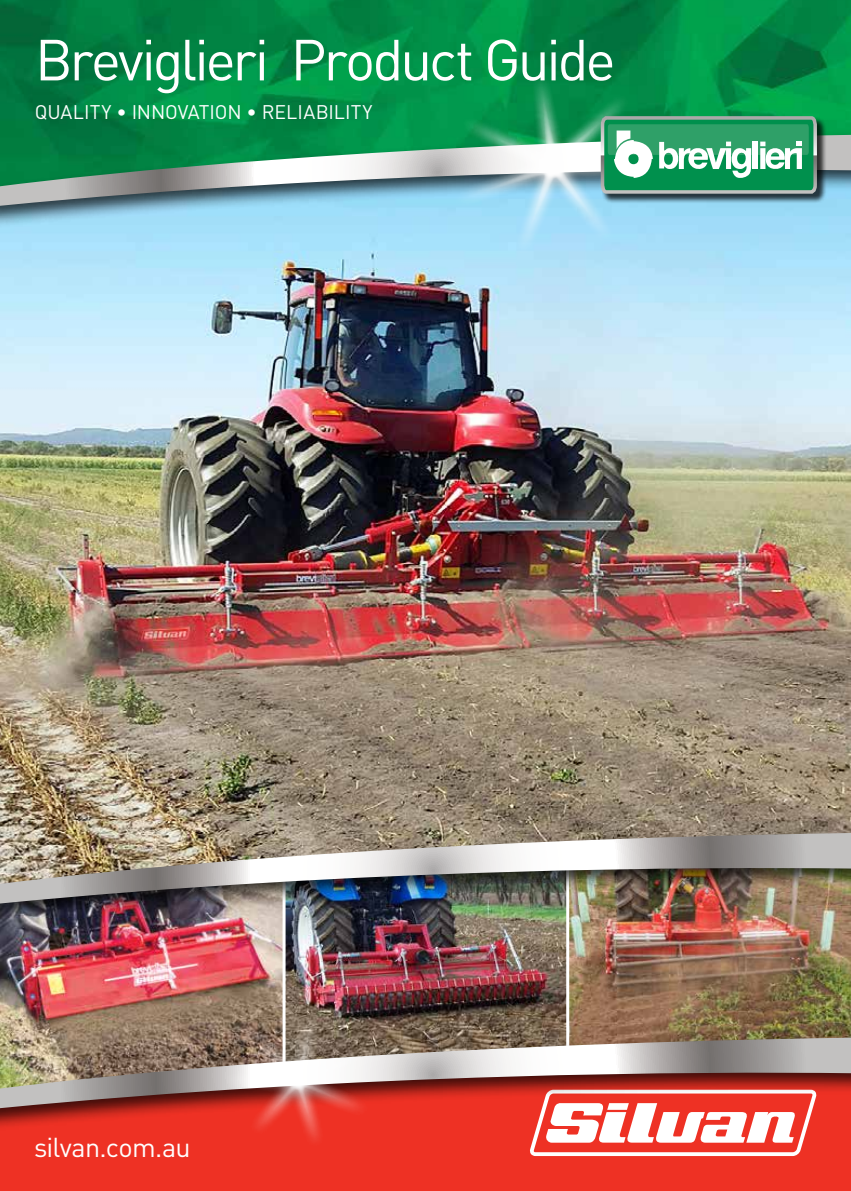
<style>
.page{position:relative;width:851px;height:1191px;background:#fff}
.page>*{position:absolute;margin:0;border:0;box-sizing:border-box;transform-origin:0 0}
.t1{font:57px "DIN";letter-spacing:-.055em;color:#fff}
.t2{font:27px "DIN";letter-spacing:-.03em;color:#fff}
.t3{font:19.5px "DIN";letter-spacing:-.005em;color:#fff}
</style>
<div class="page">
<img style="left:0;top:0;width:850px;height:129px">
<img style="left:0;top:230px;width:850px;height:597px">
<img style="left:285px;top:928px;width:281px;height:104px">
<img style="left:569px;top:928px;width:281px;height:104px">
<img style="left:0;top:928px;width:282px;height:104px">
<div style="left:0;top:1133px;width:850px;height:58px;background:#ee3124"></div>
<svg style="left:530px;top:1133px;width:286px;height:23px"></svg>
<div style="left:0;top:129px;width:850px;height:101px;background:#000;opacity:.75"></div>
<svg style="left:0;top:135px;width:850px;height:71px;background:#5f9f8a"></svg>
<svg style="left:434px;top:56px;width:238px;height:213px;background:#5cb6a2"></svg>
<svg style="left:440px;top:62px;width:226px;height:200px;background:#4aac8f"></svg>
<div style="left:0;top:1032px;width:850px;height:101px;background:#000;opacity:.75"></div>
<svg style="left:0;top:1037px;width:850px;height:71px;background:#b07c72"></svg>
<div style="left:0;top:827px;width:850px;height:101px;background:#000;opacity:.75"></div>
<img style="left:0;top:833px;width:850px;height:70px">
<img style="left:209px;top:996px;width:181px;height:165px">
<div style="left:601px;top:117px;width:225px;height:86px;background:#000;opacity:.75"></div>
<svg style="left:457px;top:78px;width:361px;height:175px;background:#64b8a3"></svg>
<h1 class="t1" style="left:35px;top:24px;width:582px">Breviglieri Product Guide</h1>
<p class="t3" style="left:35px;top:100px;width:339px">QUALITY • INNOVATION • RELIABILITY</p>
<h2 class="t2" style="left:34px;top:1130px;width:158px">silvan.com.au</h2>
</div>
